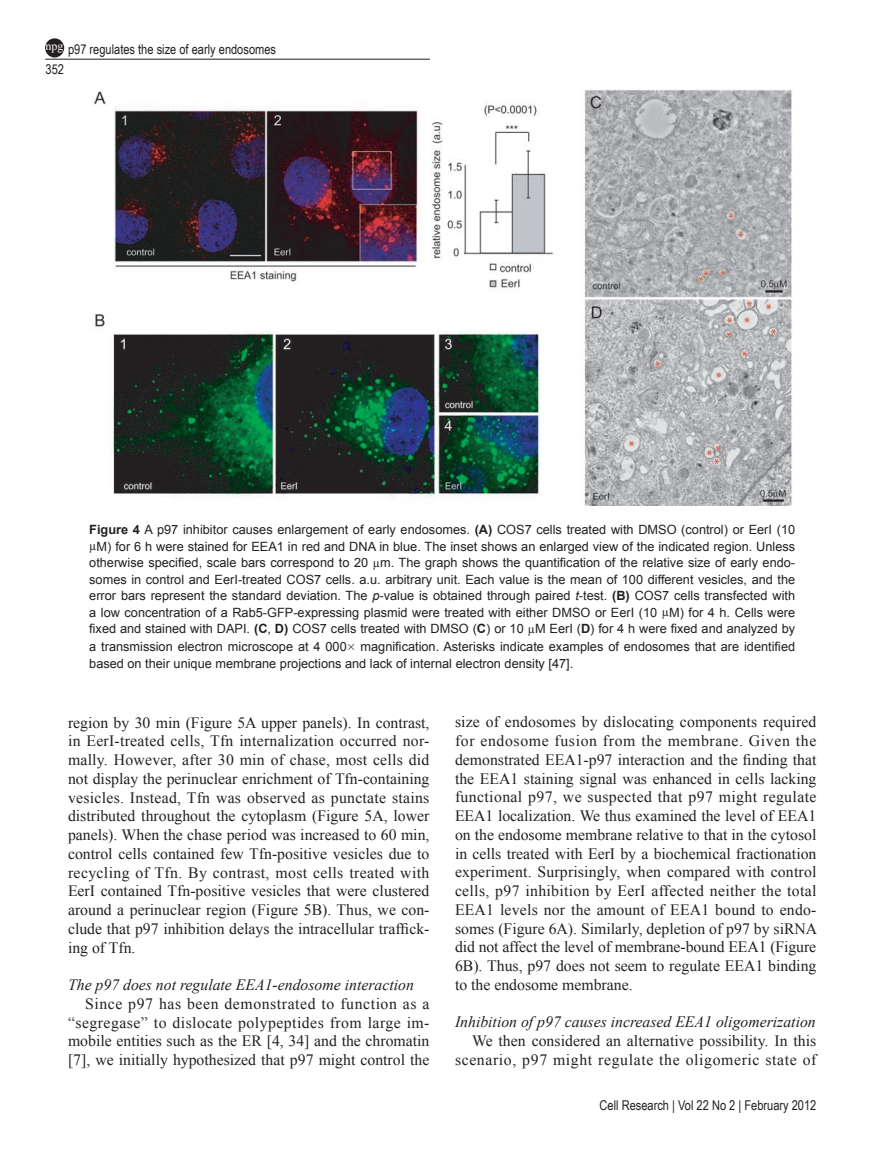
<style>
.page{position:relative;width:893px;height:1170px;background:#fff}
.page>*{position:absolute;margin:0;border:0;box-sizing:border-box;transform-origin:0 0}
.t1{font:15.75px/18.8px "Times New Roman";color:#231f20;text-align:justify}
.t2{font:italic 15.75px "Times New Roman";color:#231f20}
.t3{font:13.5px "Arial Narrow";color:#231f20}
.t4{font:12.75px/16.5px "Arial";color:#231f20;text-align:justify}
.t5{font:12px "Times New Roman";color:#fff}
.s1{font-weight:700}
.s2{font-family:"Times New Roman"}
.s3{font-style:italic}
.s4{font-family:"Times New Roman";font-size:15.75px}
</style>
<div class="page">
<hr style="left:45px;top:59px;width:385px;height:1px;background:#231f20">
<div style="left:46px;top:39px;width:17px;height:18px;background:#231f20;border-radius:50%"></div>
<div style="left:45px;top:38px;width:19px;height:19px;border:2px solid #231f20;border-radius:50%"></div>
<img style="left:94px;top:89px;width:699px;height:416px">
<p class="t3" style="left:68px;top:39px;width:209px">p97 regulates the size of early endosomes</p>
<p class="t5" style="left:46px;top:38px;width:19px">npg</p>
<p class="t3" style="left:46px;top:59px;width:20px">352</p>
<p class="t4" style="left:89px;top:521px;width:707px"><span class="s1">Figure 4</span> A p97 inhibitor causes enlargement of early endosomes. <span class="s1">(A)</span> COS7 cells treated with DMSO (control) or EerI (10 <span class="s2">µ</span>M) for 6 h were stained for EEA1 in red and DNA in blue. The inset shows an enlarged view of the indicated region. Unless otherwise specified, scale bars correspond to 20 <span class="s2">µ</span>m. The graph shows the quantification of the relative size of early endo&shy;somes in control and EerI-treated COS7 cells. a.u. arbitrary unit. Each value is the mean of 100 different vesicles, and the error bars represent the standard deviation. The <span class="s3">p</span>-value is obtained through paired <span class="s3">t</span>-test. <span class="s1">(B)</span> COS7 cells transfected with a low concentration of a Rab5-GFP-expressing plasmid were treated with either DMSO or EerI (10 <span class="s2">µ</span>M) for 4 h. Cells were fixed and stained with DAPI. <span class="s1">(C</span>, <span class="s1">D)</span> COS7 cells treated with DMSO (<span class="s1">C</span>) or 10 <span class="s2">µ</span>M EerI (<span class="s1">D</span>) for 4 h were fixed and analyzed by</p>
<p class="t4" style="left:89px;top:638px;width:707px;line-height:17.2px">a transmission electron microscope at 4 000<span class="s4">×</span> magnification. Asterisks indicate examples of endosomes that are identified based on their unique membrane projections and lack of internal electron density [47].</p>
<p class="t1" style="left:68px;top:712px;width:363px">region by 30 min (Figure 5A upper panels). In contrast, in EerI-treated cells, Tfn internalization occurred nor&shy;mally. However, after 30 min of chase, most cells did not display the perinuclear enrichment of Tfn-containing vesicles. Instead, Tfn was observed as punctate stains distributed throughout the cytoplasm (Figure 5A, lower panels). When the chase period was increased to 60 min, control cells contained few Tfn-positive vesicles due to recycling of Tfn. By contrast, most cells treated with EerI contained Tfn-positive vesicles that were clustered around a perinuclear region (Figure 5B). Thus, we con&shy;clude that p97 inhibition delays the intracellular traffick&shy;ing of Tfn.</p>
<p class="t2" style="left:68px;top:973px;width:347px">The p97 does not regulate EEA1-endosome interaction</p>
<p class="t1" style="left:68px;top:993px;width:363px;text-indent:17px">Since p97 has been demonstrated to function as a “segregase” to dislocate polypeptides from large im&shy;mobile entities such as the ER [4, 34] and the chromatin [7], we initially hypothesized that p97 might control the</p>
<p class="t1" style="left:455px;top:712px;width:364px">size of endosomes by dislocating components required for endosome fusion from the membrane. Given the demonstrated EEA1-p97 interaction and the finding that the EEA1 staining signal was enhanced in cells lacking functional p97, we suspected that p97 might regulate EEA1 localization. We thus examined the level of EEA1 on the endosome membrane relative to that in the cytosol in cells treated with EerI by a biochemical fractionation experiment. Surprisingly, when compared with control cells, p97 inhibition by EerI affected neither the total EEA1 levels nor the amount of EEA1 bound to endo&shy;somes (Figure 6A). Similarly, depletion of p97 by siRNA did not affect the level of membrane-bound EEA1 (Figure 6B). Thus, p97 does not seem to regulate EEA1 binding to the endosome membrane.</p>
<p class="t2" style="left:455px;top:1011px;width:362px">Inhibition of p97 causes increased EEA1 oligomerization</p>
<p class="t1" style="left:455px;top:1031px;width:363px;text-align:right">We then considered an alternative possibility. In this scenario, p97 might regulate the oligomeric state of</p>
<p class="t3" style="left:600px;top:1094px;width:218px">Cell Research | Vol 22 No 2 | February 2012</p>
</div>
